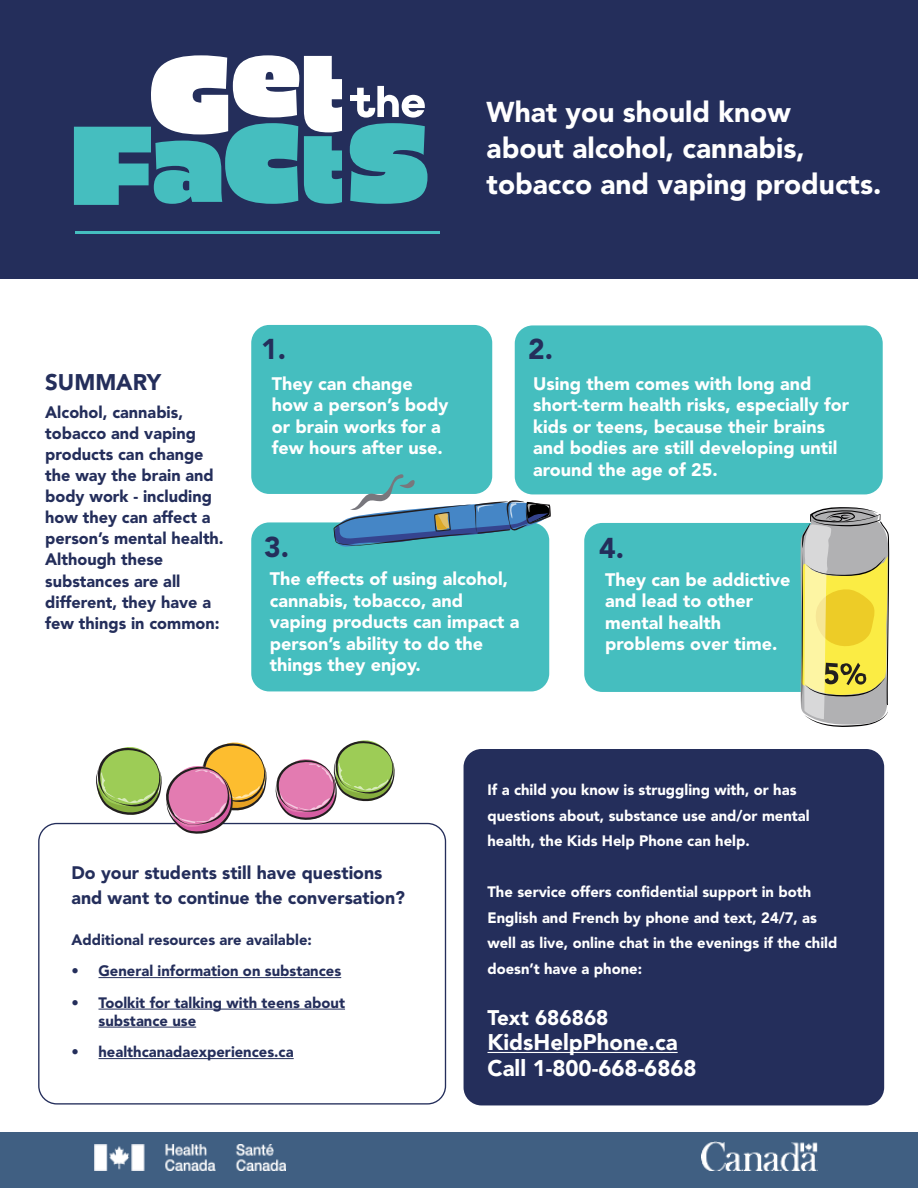
<style>
.page{position:relative;width:918px;height:1188px;background:#fff}
.page>*{position:absolute;margin:0;border:0;box-sizing:border-box;transform-origin:0 0}
.t1{font:900 28.5px/36px "Avenir LT Std";color:#fff}
.t2{font:900 28.5px "Avenir LT Std";color:#242e5b}
.t3{font:900 22.5px/25.5px "Avenir LT Std";color:#fff}
.t4{font:900 22.5px "Avenir LT Std";color:#242e5b}
.t5{font:900 21px "Avenir LT Std";color:#fff}
.t6{font:900 18px/21.6px "Avenir LT Std";color:#fff}
.t7{font:900 18px/25.5px "Avenir LT Std";color:#242e5b}
.t8{font:900 16.5px/21px "Avenir LT Std";color:#242e5b}
.t9{font:900 15px/25.5px "Avenir LT Std";color:#fff}
.t10{font:900 15px/18px "Avenir LT Std";color:#242e5b}
</style>
<div class="page">
<div style="left:0;top:0;width:917px;height:278px;background:#242e5b"></div>
<hr style="left:75px;top:232px;width:365px;height:2px;background:#45bebf">
<svg style="left:74px;top:55px;width:268px;height:150px"></svg>
<svg style="left:350px;top:86px;width:78px;height:118px"></svg>
<div style="left:351px;top:95px;width:19px;height:6px;background:#fff"></div>
<div style="left:0;top:1132px;width:918px;height:55px;background:#405f82"></div>
<img style="left:701px;top:1141px;width:116px;height:29px">
<img style="left:95px;top:1145px;width:191px;height:25px">
<hr style="left:99px;top:977px;width:242px;height:1px;background:#242e5b">
<hr style="left:99px;top:1009px;width:246px;height:1px;background:#242e5b">
<hr style="left:99px;top:1027px;width:97px;height:1px;background:#242e5b">
<hr style="left:99px;top:1058px;width:195px;height:1px;background:#242e5b">
<div style="left:251px;top:325px;width:241px;height:169px;background:#45bebf;border-radius:18px"></div>
<div style="left:251px;top:522px;width:298px;height:169px;background:#45bebf;border-radius:18px"></div>
<div style="left:515px;top:325px;width:368px;height:169px;background:#45bebf;border-radius:18px"></div>
<div style="left:584px;top:523px;width:298px;height:169px;background:#45bebf;border-radius:18px"></div>
<div style="left:464px;top:749px;width:420px;height:356px;background:#242e5b;border-radius:18px"></div>
<hr style="left:488px;top:1052px;width:190px;height:1px;background:#fff">
<svg style="left:333px;top:471px;width:224px;height:77px"></svg>
<svg style="left:800px;top:507px;width:90px;height:220px"></svg>
<svg style="left:95px;top:742px;width:173px;height:92px"></svg>
<svg style="left:275px;top:740px;width:120px;height:80px"></svg>
<h1 class="t1" style="left:487px;top:97px;width:396px">What you should know<br>about alcohol, cannabis, tobacco and vaping products.</h1>
<p class="t4" style="left:45px;top:373px;width:117px">SUMMARY</p>
<p class="t8" style="left:45px;top:404px;width:180px">Alcohol, cannabis, tobacco and vaping products can change the way the brain and body work - including how they can affect a person’s mental health.<br>Although these substances are all different, they have a few things in common:</p>
<h1 class="t2" style="left:261px;top:337px;width:26px">1.</h1>
<p class="t6" style="left:272px;top:374px;width:178px">They can change how a person’s body or brain works for a few hours after use.</p>
<h1 class="t2" style="left:528px;top:337px;width:26px">2.</h1>
<p class="t6" style="left:533px;top:374px;width:317px">Using them comes with long and short-term health risks, especially for kids or teens, because their brains and bodies are still developing until around the age of 25.</p>
<h1 class="t2" style="left:264px;top:535px;width:26px">3.</h1>
<p class="t6" style="left:270px;top:570px;width:251px">The effects of using alcohol, cannabis, tobacco, and vaping products can impact a person’s ability to do the things they enjoy.</p>
<h1 class="t2" style="left:599px;top:536px;width:26px">4.</h1>
<p class="t6" style="left:605px;top:570px;width:187px">They can be addictive and lead to other mental health problems over time.</p>
<p class="t7" style="left:72px;top:861px;width:335px">Do your students still have questions and want to continue the conversation?</p>
<p class="t10" style="left:72px;top:932px;width:242px">Additional resources are available:</p>
<p class="t10" style="left:72px;top:963px;width:271px">• General information on substances</p>
<p class="t10" style="left:99px;top:995px;width:248px;text-indent:-27px">• Toolkit for talking with teens about substance use</p>
<p class="t10" style="left:72px;top:1044px;width:224px">• healthcanadaexperiences.ca</p>
<p class="t9" style="left:488px;top:779px;width:324px">If a child you know is struggling with, or has questions about, substance use and/or mental health, the Kids Help Phone can help.</p>
<p class="t9" style="left:488px;top:881px;width:351px">The service offers confidential support in both English and French by phone and text, 24/7, as well as live, online chat in the evenings if the child doesn’t have a phone:</p>
<p class="t5" style="left:488px;top:1009px;width:123px">Text 686868</p>
<p class="t3" style="left:488px;top:1032px;width:211px">KidsHelpPhone.ca<br>Call 1-800-668-6868</p>
</div>
